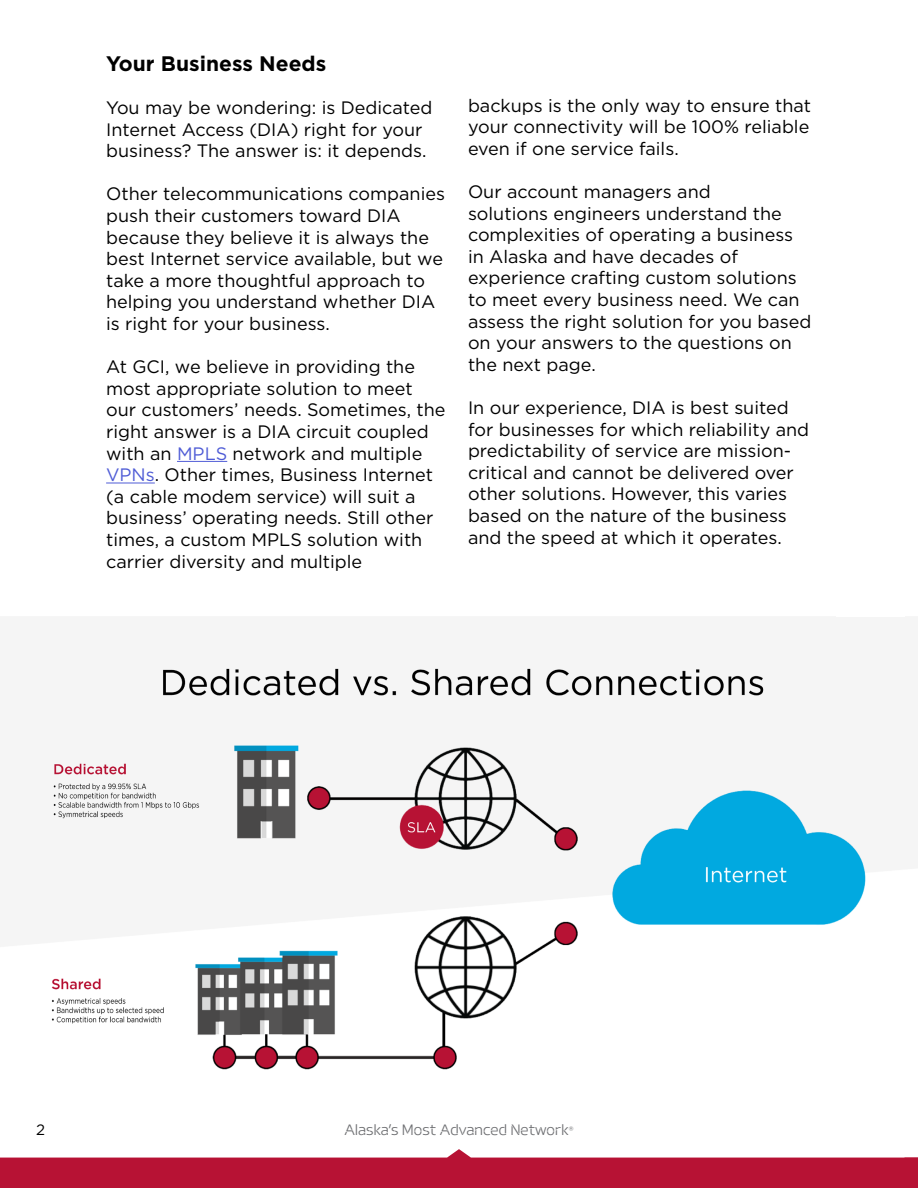
<style>
.page{position:relative;width:918px;height:1188px;background:#fff}
.page>*{position:absolute;margin:0;border:0;box-sizing:border-box;transform-origin:0 0}
.t1{font:700 21px "Gotham";color:#000}
.t2{font:18px/21.6px "Gotham";color:#000}
.t3{font:300 15px "Trailblazer H";letter-spacing:.01em;color:#6d6e71}
.t4{font:15px "Gotham";color:#000}
.s1{color:#4f5cd6}
.s2{font-family:"Gotham";font-weight:400;font-size:12px}
</style>
<div class="page">
<svg style="left:0;top:1149px;width:918px;height:39px"></svg>
<img style="left:51px;top:668px;width:815px;height:402px">
<hr style="left:177px;top:461px;width:50px;height:1px;background:#4f5cd6">
<hr style="left:106px;top:483px;width:49px;height:1px;background:#4f5cd6">
<p class="t1" style="left:106px;top:49px;width:222px">Your Business Needs</p>
<p class="t2" style="left:106px;top:96px;width:328px">You may be wondering: is Dedicated<br>Internet Access (DIA) right for your business? The answer is: it depends.</p>
<p class="t2" style="left:106px;top:183px;width:340px">Other telecommunications companies push their customers toward DIA because they believe it is always the best Internet service available, but we take a more thoughtful approach to helping you understand whether DIA is right for your business.</p>
<p class="t2" style="left:106px;top:356px;width:341px">At GCI, we believe in providing the most appropriate solution to meet our customers’ needs. Sometimes, the right answer is a DIA circuit coupled with an <span class="s1">MPLS</span> network and multiple <span class="s1">VPNs</span>. Other times, Business Internet (a cable modem service) will suit a business’ operating needs. Still other times, a custom MPLS solution with carrier diversity and multiple</p>
<p class="t2" style="left:468px;top:94px;width:345px;text-align:justify">backups is the only way to ensure that your connectivity will be 100% reliable even if one service fails.</p>
<p class="t2" style="left:468px;top:180px;width:345px">Our account managers and<br>solutions engineers understand the complexities of operating a business in Alaska and have decades of experience crafting custom solutions to meet every business need. We can assess the right solution for you based on your answers to the questions on the next page.</p>
<p class="t2" style="left:468px;top:396px;width:343px">In our experience, DIA is best suited for businesses for which reliability and predictability of service are mission&shy;critical and cannot be delivered over other solutions. However, this varies based on the nature of the business and the speed at which it operates.</p>
<p class="t4" style="left:36px;top:1120px;width:10px">2</p>
<p class="t3" style="left:344px;top:1122px;width:231px">Alaska’s Most Advanced Network<span class="s2">®</span></p>
</div>
